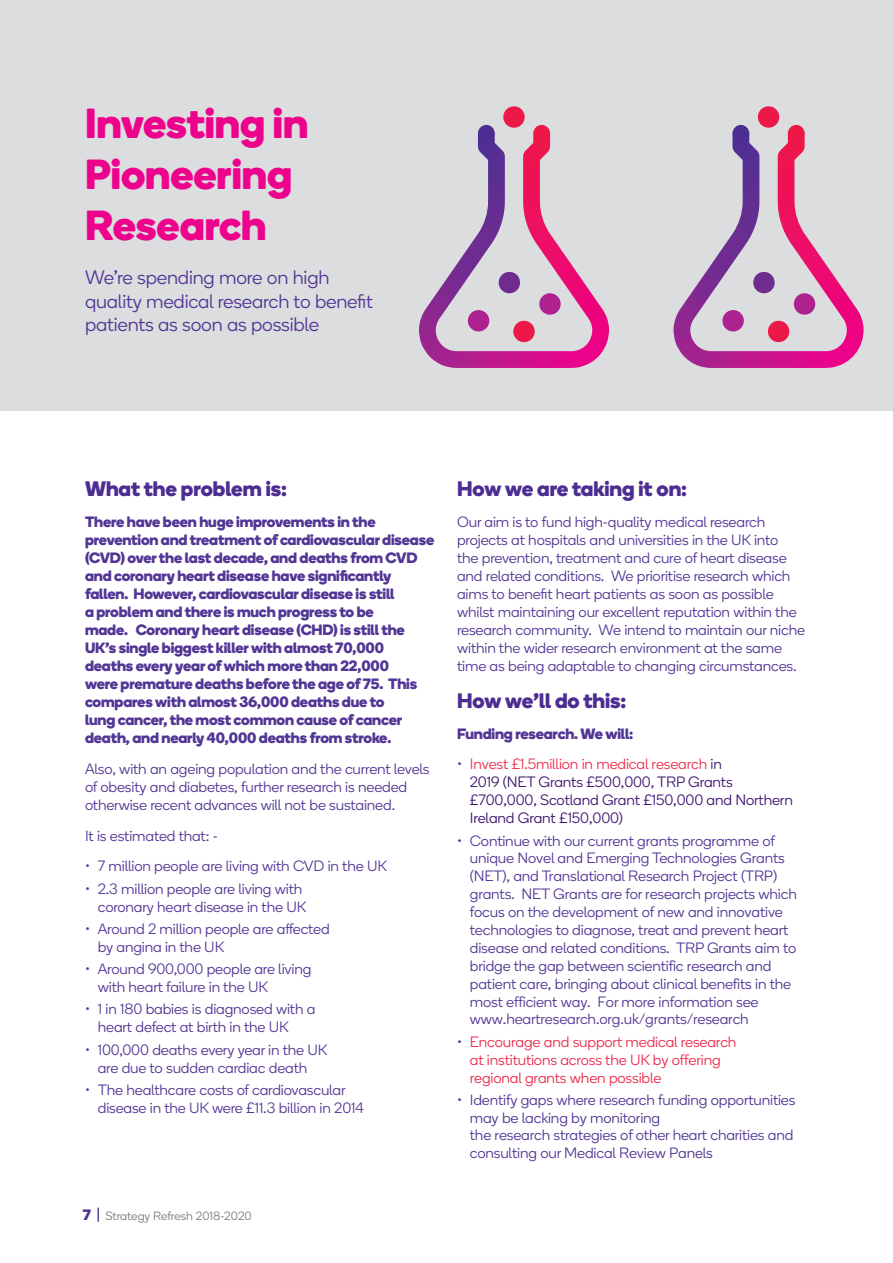
<style>
.page{position:relative;width:893px;height:1263px;background:#fff}
.page>*{position:absolute;margin:0;border:0;box-sizing:border-box;transform-origin:0 0}
.t1{font:700 42px/51px "Boing";color:#ed028c}
.t2{font:700 21px "Boing";color:#4c2e92}
.t3{font:300 19.5px/23.4px "Boing";letter-spacing:-.01em;color:#523695}
.t4{font:300 15px/18px "Boing";letter-spacing:-.01em;color:#523695}
.t5{font:700 15px/18px "Boing";letter-spacing:-.01em;color:#523695}
.t6{font:300 15px/18px "Boing";letter-spacing:-.01em;color:#3c146f}
.t7{font:300 15px/18px "Boing";letter-spacing:-.01em;color:#ed2b4c}
.t8{font:300 12px "Boing";color:#76787b}
.s1{font-weight:700;font-size:15px;color:#4c2e92}
.s2{color:#523695}
.s3{color:#ee304d}
</style>
<div class="page">
<div style="left:0;top:0;width:893px;height:410px;background:#dcdddf"></div>
<svg style="left:673px;top:125px;width:191px;height:243px"></svg>
<div style="left:722px;top:310px;width:22px;height:21px;background:#ad228e;border-radius:50%"></div>
<div style="left:753px;top:272px;width:22px;height:21px;background:#702b8f;border-radius:50%"></div>
<div style="left:758px;top:106px;width:21px;height:22px;background:#ec1948;border-radius:50%"></div>
<div style="left:768px;top:321px;width:21px;height:21px;background:#ec1948;border-radius:50%"></div>
<div style="left:794px;top:293px;width:21px;height:22px;background:#ad228e;border-radius:50%"></div>
<svg style="left:419px;top:125px;width:190px;height:243px"></svg>
<div style="left:468px;top:310px;width:21px;height:21px;background:#ad228e;border-radius:50%"></div>
<div style="left:499px;top:272px;width:21px;height:21px;background:#702b8f;border-radius:50%"></div>
<div style="left:503px;top:106px;width:22px;height:22px;background:#ec1948;border-radius:50%"></div>
<div style="left:513px;top:321px;width:22px;height:21px;background:#ec1948;border-radius:50%"></div>
<div style="left:539px;top:293px;width:22px;height:22px;background:#ad228e;border-radius:50%"></div>
<h1 class="t1" style="left:85px;top:97px;width:225px">Investing in<br>Pioneering<br>Research</h1>
<h3 class="t3" style="left:85px;top:266px;width:289px">We’re spending more on high quality medical research to benefit patients as soon as possible</h3>
<h2 class="t2" style="left:85px;top:474px;width:203px">What the problem is:</h2>
<p class="t5" style="left:85px;top:512px;width:351px">There have been huge improvements in the prevention and treatment of cardiovascular disease (CVD) over the last decade, and deaths from CVD and coronary heart disease have significantly fallen. However, cardiovascular disease is still<br>a problem and there is much progress to be<br>made. Coronary heart disease (CHD) is still the UK’s single biggest killer with almost 70,000 deaths every year of which more than 22,000<br>were premature deaths before the age of 75. This compares with almost 36,000 deaths due to<br>lung cancer, the most common cause of cancer death, and nearly 40,000 deaths from stroke.</p>
<p class="t4" style="left:85px;top:759px;width:346px">Also, with an ageing population and the current levels of obesity and diabetes, further research is needed otherwise recent advances will not be sustained.</p>
<p class="t4" style="left:85px;top:826px;width:134px">It is estimated that: -</p>
<p class="t4" style="left:85px;top:857px;width:303px">• 7 million people are living with CVD in the UK</p>
<p class="t4" style="left:85px;top:879px;width:223px;text-align:right">• 2.3 million people are living with coronary heart disease in the UK</p>
<p class="t4" style="left:98px;top:919px;width:233px;text-indent:-13px">• Around 2 million people are affected by angina in the UK</p>
<p class="t4" style="left:98px;top:960px;width:215px;text-indent:-13px">• Around 900,000 people are living with heart failure in the UK</p>
<p class="t4" style="left:98px;top:1000px;width:219px;text-indent:-13px">• 1 in 180 babies is diagnosed with a heart defect at birth in the UK</p>
<p class="t4" style="left:85px;top:1040px;width:244px;text-align:center">• 100,000 deaths every year in the UK are due to sudden cardiac death</p>
<p class="t4" style="left:98px;top:1080px;width:268px;text-indent:-13px">• The healthcare costs of cardiovascular disease in the UK were £11.3 billion in 2014</p>
<p class="t8" style="left:83px;top:1209px;width:170px"><span class="s1">7 |</span> Strategy Refresh 2018-2020</p>
<h2 class="t2" style="left:457px;top:474px;width:231px">How we are taking it on:</h2>
<p class="t4" style="left:457px;top:513px;width:349px">Our aim is to fund high-quality medical research projects at hospitals and universities in the UK into<br>the prevention, treatment and cure of heart disease and related conditions. We prioritise research which aims to benefit heart patients as soon as possible whilst maintaining our excellent reputation within the research community. We intend to maintain our niche within the wider research environment at the same time as being adaptable to changing circumstances.</p>
<h2 class="t2" style="left:457px;top:685px;width:171px">How we’ll do this:</h2>
<p class="t5" style="left:457px;top:724px;width:178px">Funding research. We will:</p>
<p class="t6" style="left:470px;top:755px;width:324px;text-indent:-13px"><span class="s2">•</span> <span class="s3">Invest £1.5million in medical research</span> in<br>2019 (NET Grants £500,000, TRP Grants £700,000, Scotland Grant £150,000 and Northern Ireland Grant £150,000)</p>
<p class="t4" style="left:470px;top:831px;width:328px;text-indent:-13px">• Continue with our current grants programme of unique Novel and Emerging Technologies Grants (NET), and Translational Research Project (TRP) grants. NET Grants are for research projects which focus on the development of new and innovative technologies to diagnose, treat and prevent heart disease and related conditions. TRP Grants aim to bridge the gap between scientific research and patient care, bringing about clinical benefits in the most efficient way. For more information see www.heartresearch.org.uk/grants/research</p>
<p class="t7" style="left:470px;top:1032px;width:268px;text-indent:-13px"><span class="s2">•</span> Encourage and support medical research at institutions across the UK by offering regional grants when possible</p>
<p class="t4" style="left:470px;top:1091px;width:327px;line-height:17.5px;text-indent:-13px">• Identify gaps where research funding opportunities may be lacking by monitoring<br>the research strategies of other heart charities and consulting our Medical Review Panels</p>
</div>
